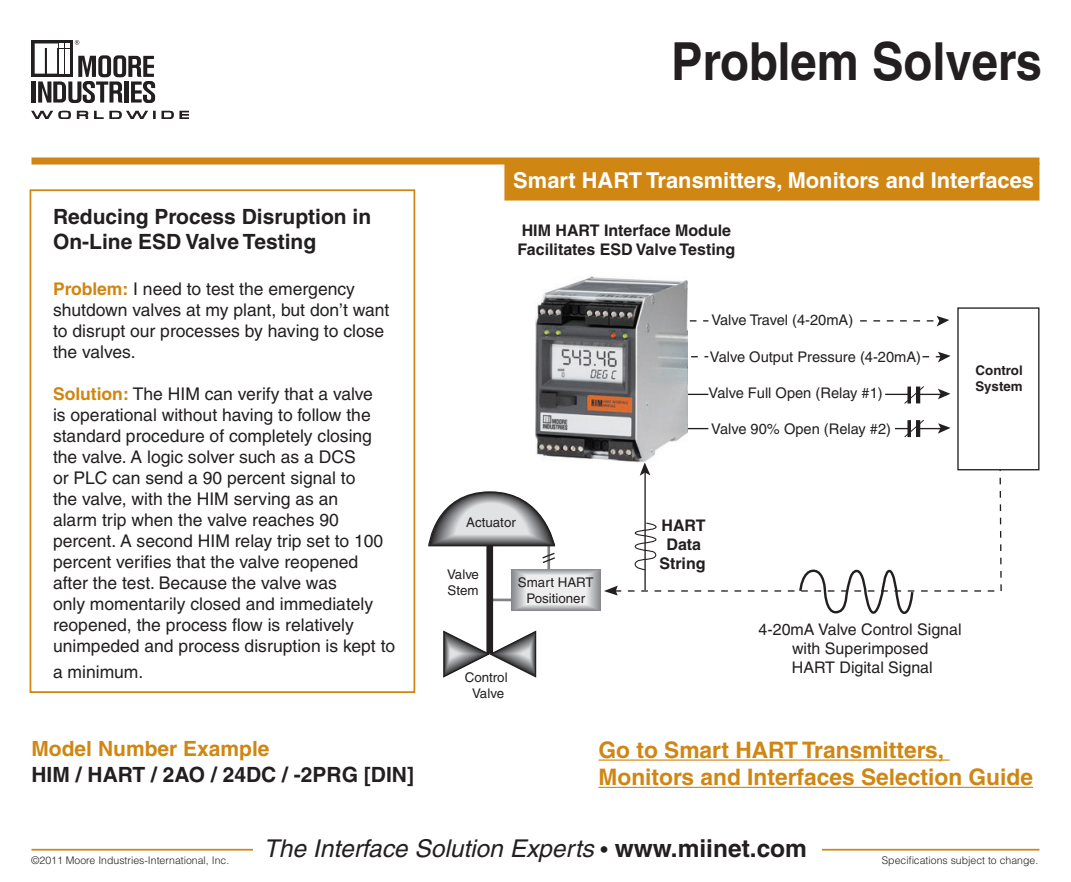
<style>
.page{position:relative;width:1071px;height:882px;background:#fff}
.page>*{position:absolute;margin:0;border:0;box-sizing:border-box;transform-origin:0 0}
.t1{font:700 52.5px "Helvetica";color:#231f20;scale:.9 1}
.t2{font:italic 24.5px "Helvetica";color:#231f20}
.t3{font:700 22.75px/27.3px "Helvetica";color:#d08613}
.t4{font:700 21.88px "Helvetica";color:#fff}
.t5{font:700 21px/25.2px "Helvetica";color:#231f20}
.t6{font:700 21px "Helvetica";color:#d08613}
.t7{font:17.5px/21px "Helvetica";color:#231f20}
.t8{font:700 15.92px/19.2px "Helvetica";color:#231f20;text-align:center}
.t9{font:15.92px/19.2px "Helvetica";color:#231f20;text-align:center}
.t10{font:14.7px "Helvetica";color:#231f20}
.t11{font:13.3px/15.9px "Helvetica";color:#231f20;text-align:center}
.t12{font:700 13.3px/15.9px "Helvetica";color:#231f20}
.t13{font:300 10.5px "Helvetica";color:#231f20}
.s1{font-weight:700;color:#d08613}
.s2{font-style:normal;font-size:21px}
.s3{font-weight:700;font-style:normal}
</style>
<div class="page">
<hr style="left:32px;top:849px;width:1008px;height:2px;background:#d08613">
<div style="left:253px;top:829px;width:568px;height:39px;background:#fff"></div>
<hr style="left:32px;top:81px;width:4px;height:22px;background:#231f20">
<svg style="left:32px;top:40px;width:3px;height:37px"></svg>
<svg style="left:32px;top:110px;width:39px;height:9px"></svg>
<svg style="left:77px;top:111px;width:11px;height:8px"></svg>
<svg style="left:94px;top:110px;width:61px;height:9px"></svg>
<svg style="left:162px;top:111px;width:12px;height:8px"></svg>
<svg style="left:180px;top:111px;width:9px;height:8px"></svg>
<svg style="left:35px;top:40px;width:120px;height:63px"></svg>
<div style="left:504px;top:163px;width:536px;height:38px;background:#d08613;border:2px solid #d08613"></div>
<div style="left:32px;top:158px;width:1008px;height:6px;background:#d08613"></div>
<div style="left:30px;top:189px;width:385px;height:504px;border:2px solid #d08613"></div>
<hr style="left:598px;top:760px;width:352px;height:1px;background:#d08613">
<hr style="left:598px;top:787px;width:435px;height:1px;background:#d08613">
<hr style="left:492px;top:599px;width:49px;height:2px;background:#818386">
<div style="left:486px;top:545px;width:7px;height:109px;background:#231f20"></div>
<hr style="left:547px;top:546px;width:3px;height:25px;background:#818386">
<svg style="left:428px;top:491px;width:128px;height:73px"></svg>
<div style="left:511px;top:569px;width:90px;height:42px;background:#8b8d90"></div>
<div style="left:513px;top:570px;width:86px;height:40px;background:#919396"></div>
<div style="left:514px;top:570px;width:84px;height:39px;background:#97999c"></div>
<div style="left:515px;top:570px;width:82px;height:39px;background:#9b9da0"></div>
<div style="left:516px;top:571px;width:80px;height:38px;background:#a2a3a7"></div>
<div style="left:516px;top:571px;width:80px;height:37px;background:#a6a7ab"></div>
<div style="left:517px;top:571px;width:78px;height:37px;background:#abacb0"></div>
<div style="left:518px;top:572px;width:76px;height:36px;background:#b8b9bc"></div>
<div style="left:518px;top:572px;width:76px;height:35px;background:#bcbdc0"></div>
<div style="left:520px;top:573px;width:72px;height:34px;background:#c2c3c6"></div>
<div style="left:521px;top:573px;width:70px;height:33px;background:#c9cacc"></div>
<div style="left:522px;top:574px;width:68px;height:32px;background:#d8d9db"></div>
<div style="left:524px;top:574px;width:64px;height:31px;background:#dddee0"></div>
<div style="left:525px;top:575px;width:62px;height:30px;background:#e3e4e6"></div>
<div style="left:526px;top:575px;width:60px;height:29px;background:#eeeeef"></div>
<svg style="left:922px;top:352px;width:29px;height:10px"></svg>
<svg style="left:687px;top:428px;width:21px;height:1px"></svg>
<svg style="left:687px;top:394px;width:21px;height:1px"></svg>
<svg style="left:443px;top:630px;width:94px;height:48px"></svg>
<svg style="left:885px;top:386px;width:65px;height:18px"></svg>
<svg style="left:895px;top:419px;width:56px;height:19px"></svg>
<svg style="left:604px;top:462px;width:398px;height:152px"></svg>
<svg style="left:690px;top:320px;width:18px;height:2px"></svg>
<svg style="left:860px;top:316px;width:89px;height:11px"></svg>
<div style="left:957px;top:307px;width:82px;height:163px;background:#fff;border:1px solid #231f20"></div>
<img style="left:535px;top:276px;width:152px;height:186px">
<h1 class="t1" style="left:671px;top:30px;width:413px">Problem Solvers</h1>
<p class="t5" style="left:53px;top:204px;width:320px">Reducing Process Disruption in<br>On-Line ESD Valve Testing</p>
<p class="t7" style="left:53px;top:279px;width:338px"><span class="s1">Problem:</span> I need to test the emergency shutdown valves at my plant, but don’t want to disrupt our processes by having to close the valves.</p>
<p class="t7" style="left:53px;top:384px;width:344px"><span class="s1">Solution:</span> The HIM can verify that a valve<br>is operational without having to follow the standard procedure of completely closing the valve. A logic solver such as a DCS<br>or PLC can send a 90 percent signal to<br>the valve, with the HIM serving as an<br>alarm trip when the valve reaches 90 percent. A second HIM relay trip set to 100 percent verifies that the valve reopened after the test. Because the valve was<br>only momentarily closed and immediately reopened, the process flow is relatively unimpeded and process disruption is kept to</p>
<p class="t7" style="left:53px;top:661px;width:92px">a minimum.</p>
<p class="t6" style="left:32px;top:736px;width:240px">Model Number Example</p>
<p class="t5" style="left:32px;top:761px;width:384px">HIM / HART / 2AO / 24DC / -2PRG [DIN]</p>
<p class="t4" style="left:513px;top:166px;width:522px">Smart HART Transmitters, Monitors and Interfaces</p>
<p class="t8" style="left:517px;top:220px;width:219px;text-align:left">HIM HART Interface Module<br>Facilitates ESD Valve Testing</p>
<p class="t11" style="left:466px;top:514px;width:51px">Actuator</p>
<p class="t11" style="left:447px;top:567px;width:34px;text-align:left">Valve<br>Stem</p>
<p class="t11" style="left:518px;top:574px;width:77px">Smart HART<br>Positioner</p>
<p class="t11" style="left:465px;top:669px;width:44px">Control<br>Valve</p>
<p class="t10" style="left:711px;top:311px;width:143px">Valve Travel (4-20mA)</p>
<p class="t10" style="left:710px;top:348px;width:213px">Valve Output Pressure (4-20mA)</p>
<p class="t10" style="left:709px;top:385px;width:176px">Valve Full Open (Relay #1)</p>
<p class="t10" style="left:711px;top:420px;width:181px">Valve 90% Open (Relay #2)</p>
<p class="t12" style="left:975px;top:362px;width:49px">Control<br>System</p>
<p class="t8" style="left:659px;top:515px;width:48px">HART<br>Data<br>String</p>
<p class="t9" style="left:759px;top:619px;width:204px">4-20mA Valve Control Signal with Superimposed<br>HART Digital Signal</p>
<p class="t3" style="left:598px;top:736px;width:436px">Go to Smart HART Transmitters,<br>Monitors and Interfaces Selection Guide</p>
<p class="t13" style="left:31px;top:853px;width:200px">©2011 Moore Industries-International, Inc.</p>
<h2 class="t2" style="left:264px;top:834px;width:545px">The Interface Solution Experts <span class="s2">•</span> <span class="s3">www.miinet.com</span></h2>
<p class="t13" style="left:882px;top:853px;width:158px">Specifications subject to change.</p>
</div>
